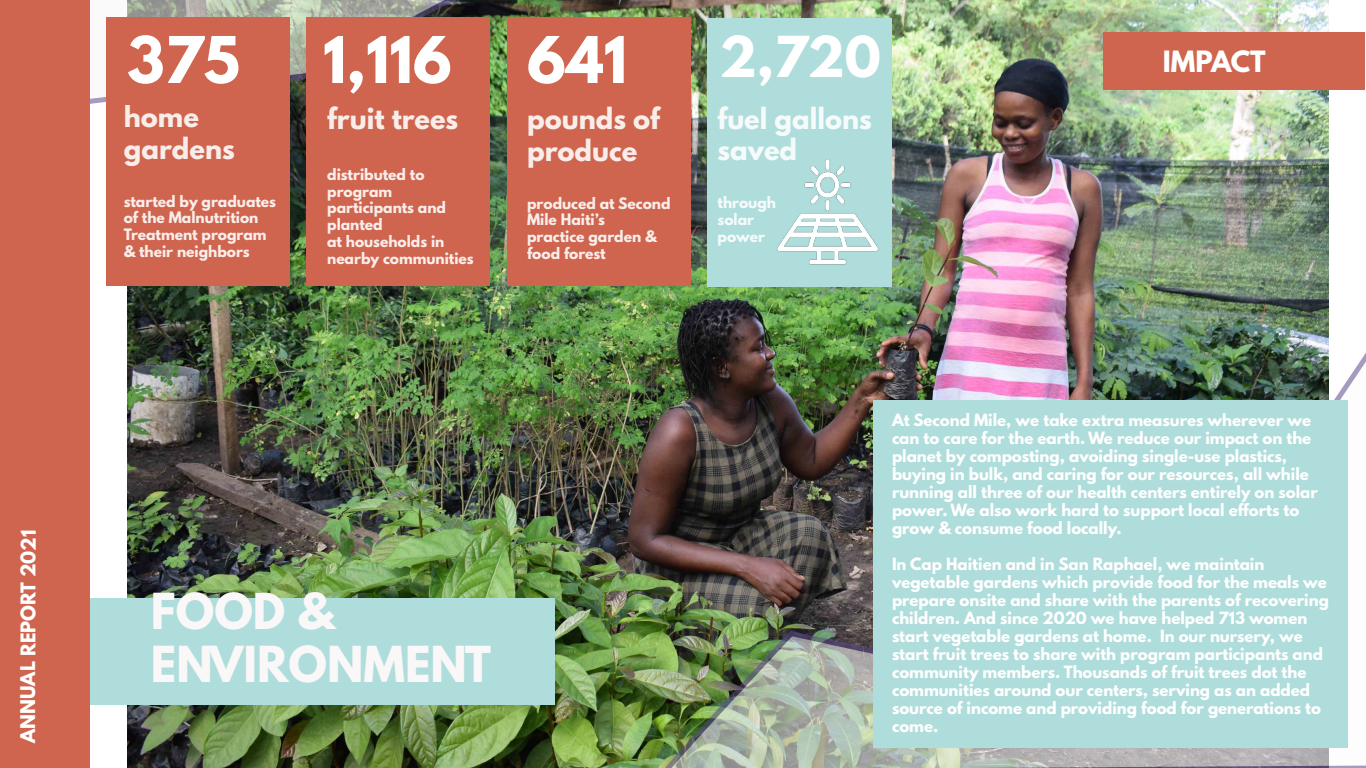
<style>
.page{position:relative;width:1366px;height:768px;background:#fff}
.page>*{position:absolute;margin:0;border:0;box-sizing:border-box;transform-origin:0 0}
.t1{font:700 57px "League Spartan";color:#fff}
.t2{font:700 50px "League Spartan";color:#fff}
.t3{font:700 44px/52.8px "League Spartan";color:#f9f7f7}
.t4{font:700 26px/31.2px "League Spartan";color:#fff}
.t5{font:700 18px "League Spartan";letter-spacing:-.005em;color:#fff}
.t6{font:700 15px/18px "League Spartan";color:#fff}
.t7{font:700 14px/16.8px "League Spartan";color:#fff}
</style>
<div class="page">
<img style="left:127px;top:0;width:1202px;height:768px">
<div style="left:90px;top:598px;width:465px;height:107px;background:#afdddb"></div>
<svg style="left:90px;top:0;width:376px;height:115px"></svg>
<div style="left:307px;top:17px;width:183px;height:269px;background:#cf654e"></div>
<img style="left:662px;top:344px;width:704px;height:424px">
<div style="left:1103px;top:32px;width:262px;height:58px;background:#cf654e"></div>
<div style="left:0;top:0;width:90px;height:768px;background:#cf654e"></div>
<div style="left:873px;top:400px;width:475px;height:348px;background:#afdddb"></div>
<div style="left:106px;top:17px;width:184px;height:269px;background:#cf654e"></div>
<div style="left:707px;top:18px;width:185px;height:269px;background:#afdddb"></div>
<div style="left:507px;top:17px;width:183px;height:269px;background:#cf654e"></div>
<img style="left:777px;top:145px;width:125px;height:139px">
<p class="t5" style="left:14px;top:743px;width:215px;rotate:-90deg">ANNUAL REPORT 2021</p>
<h1 class="t1" style="left:127px;top:15px;width:114px">375</h1>
<h1 class="t1" style="left:323px;top:15px;width:130px">1,116</h1>
<h3 class="t4" style="left:124px;top:101px;width:112px">home gardens</h3>
<p class="t7" style="left:124px;top:192px;width:154px">started by graduates of the Malnutrition<br>Treatment program &amp; their neighbors</p>
<h3 class="t4" style="left:327px;top:103px;width:133px">fruit trees</h3>
<p class="t7" style="left:327px;top:166px;width:148px">distributed to program participants and planted<br>at households in nearby communities</p>
<h1 class="t1" style="left:527px;top:15px;width:102px">641</h1>
<h2 class="t2" style="left:720px;top:18px;width:163px">2,720</h2>
<h3 class="t4" style="left:718px;top:103px;width:156px">fuel gallons saved</h3>
<p class="t7" style="left:718px;top:194px;width:60px">through solar power</p>
<h3 class="t4" style="left:527px;top:103px;width:134px">pounds of produce</h3>
<p class="t7" style="left:527px;top:194px;width:145px">produced at Second<br>Mile Haiti’s<br>practice garden &amp; food forest</p>
<h3 class="t4" style="left:1163px;top:46px;width:104px">IMPACT</h3>
<h3 class="t3" style="left:151px;top:584px;width:342px">FOOD &amp;<br>ENVIRONMENT</h3>
<p class="t6" style="left:892px;top:411px;width:427px">At Second Mile, we take extra measures wherever we can to care for the earth. We reduce our impact on the planet by composting, avoiding single-use plastics, buying in bulk, and caring for our resources, all while running all three of our health centers entirely on solar power. We also work hard to support local efforts to grow &amp; consume food locally.</p>
<p class="t6" style="left:892px;top:555px;width:438px">In Cap Haitien and in San Raphael, we maintain vegetable gardens which provide food for the meals we prepare onsite and share with the parents of recovering children. And since 2020 we have helped 713 women start vegetable gardens at home. In our nursery, we start fruit trees to share with program participants and community members. Thousands of fruit trees dot the communities around our centers, serving as an added source of income and providing food for generations to come.</p>
</div>
